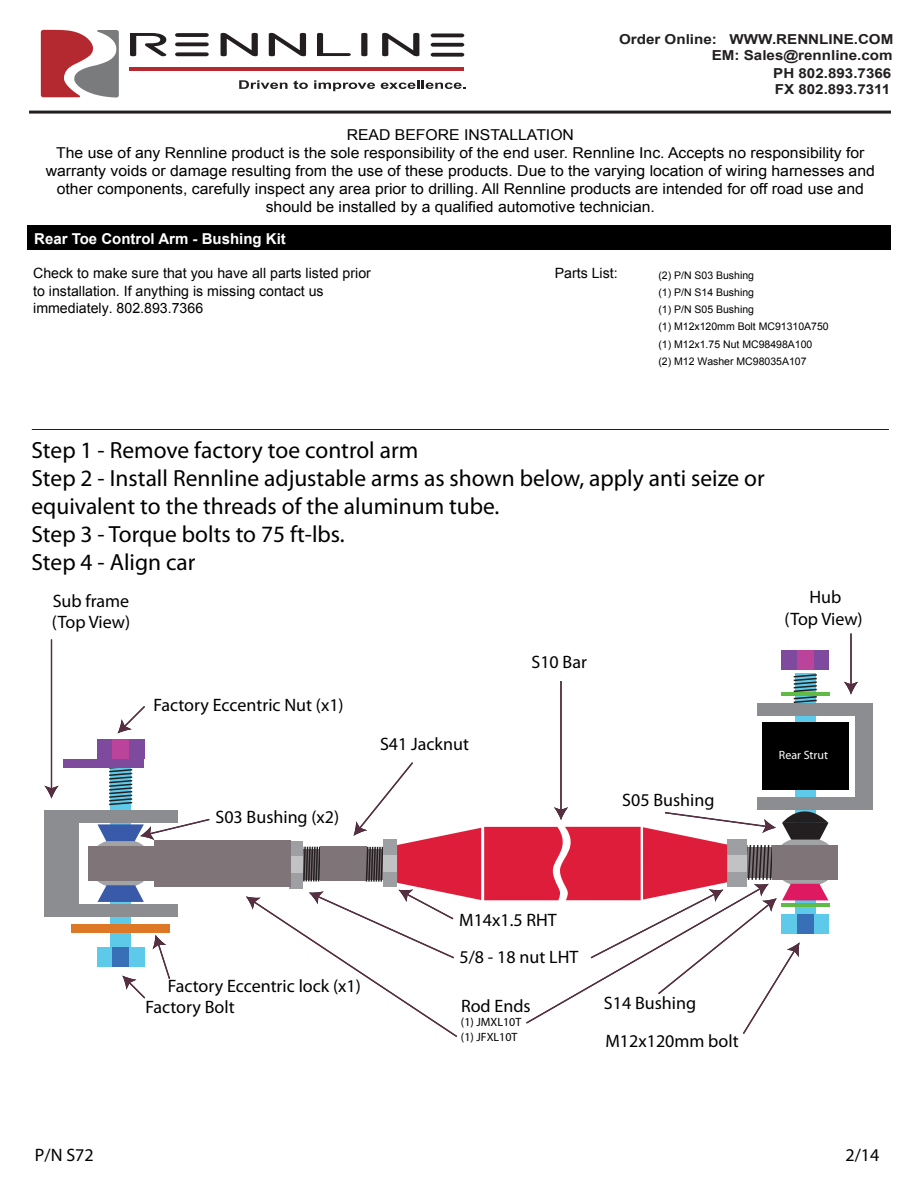
<style>
.page{position:relative;width:918px;height:1188px;background:#fff}
.page>*{position:absolute;margin:0;border:0;box-sizing:border-box;transform-origin:0 0}
.t1{font:23.4px/28px "Myriad Pro";color:#000}
.t2{font:18px/21.6px "Myriad Pro";color:#000}
.t3{font:18px "Myriad";color:#000}
.t4{font:15px/18px "Arial";color:#000;text-align:center;scale:1.05 1}
.t5{font:700 15px "Arial";color:#fff}
.t6{font:14.1px/17.1px "Arial";color:#000}
.t7{font:700 13.8px "Arial";color:#231f20;scale:1.1 1}
.t8{font:12px/14.4px "Myriad Pro";color:#000}
.t9{font:12px "Myriad Pro";color:#fff}
.t10{font:10.5px/17.1px "Arial";color:#000}
</style>
<div class="page">
<div style="left:795px;top:673px;width:20px;height:244px;background:#5dcae9"></div>
<div style="left:781px;top:914px;width:48px;height:20px;background:#5dcae9"></div>
<hr style="left:781px;top:903px;width:48px;height:4px;background:#60bb46">
<div style="left:781px;top:650px;width:48px;height:20px;background:#7d4a9d"></div>
<div style="left:797px;top:650px;width:16px;height:20px;background:#bb4399"></div>
<div style="left:111px;top:768px;width:20px;height:182px;background:#5dcae9"></div>
<div style="left:93px;top:858px;width:55px;height:30px;background:#a1a3a5;border-radius:50%"></div>
<div style="left:93px;top:839px;width:55px;height:30px;background:#a1a3a5;border-radius:50%"></div>
<div style="left:27px;top:225px;width:864px;height:25px;background:#000"></div>
<hr style="left:130px;top:67px;width:334px;height:4px;background:#b4292f">
<svg style="left:239px;top:80px;width:69px;height:9px"></svg>
<svg style="left:314px;top:80px;width:61px;height:11px"></svg>
<svg style="left:381px;top:80px;width:85px;height:9px"></svg>
<svg style="left:130px;top:33px;width:334px;height:24px"></svg>
<svg style="left:41px;top:30px;width:78px;height:68px"></svg>
<hr style="left:29px;top:111px;width:862px;height:3px;background:#231f20">
<div style="left:88px;top:846px;width:65px;height:35px;background:#7f7578"></div>
<svg style="left:98px;top:885px;width:46px;height:17px"></svg>
<div style="left:64px;top:904px;width:113px;height:13px;background:#8b8d90"></div>
<div style="left:64px;top:810px;width:113px;height:13px;background:#8b8d90"></div>
<div style="left:44px;top:810px;width:34px;height:106px;background:#8b8d90"></div>
<div style="left:778px;top:857px;width:55px;height:30px;background:#7f7578;border-radius:50%"></div>
<div style="left:778px;top:837px;width:55px;height:30px;background:#cccdce;border-radius:50%"></div>
<div style="left:773px;top:845px;width:65px;height:34px;background:#7f7578"></div>
<div style="left:71px;top:924px;width:99px;height:9px;background:#dd7926"></div>
<div style="left:97px;top:947px;width:48px;height:19px;background:#5dcae9"></div>
<div style="left:113px;top:947px;width:16px;height:19px;background:#3870b7"></div>
<svg style="left:109px;top:768px;width:24px;height:38px"></svg>
<div style="left:97px;top:740px;width:48px;height:19px;background:#7d4a9d"></div>
<div style="left:113px;top:740px;width:16px;height:19px;background:#bb4399"></div>
<svg style="left:793px;top:673px;width:24px;height:30px"></svg>
<svg style="left:118px;top:706px;width:27px;height:27px"></svg>
<svg style="left:153px;top:935px;width:18px;height:44px"></svg>
<svg style="left:122px;top:976px;width:24px;height:23px"></svg>
<hr style="left:51px;top:640px;width:1px;height:150px;background:#582e42">
<svg style="left:44px;top:786px;width:15px;height:13px"></svg>
<hr style="left:850px;top:634px;width:2px;height:52px;background:#582e42">
<svg style="left:844px;top:682px;width:14px;height:13px"></svg>
<hr style="left:560px;top:681px;width:2px;height:130px;background:#582e42">
<svg style="left:98px;top:818px;width:113px;height:23px"></svg>
<div style="left:757px;top:703px;width:113px;height:13px;background:#8b8d90"></div>
<div style="left:757px;top:797px;width:113px;height:13px;background:#8b8d90"></div>
<div style="left:856px;top:703px;width:17px;height:107px;background:#8b8d90"></div>
<div style="left:762px;top:722px;width:87px;height:68px;background:#000"></div>
<div style="left:154px;top:841px;width:137px;height:46px;background:#7f7578"></div>
<svg style="left:246px;top:761px;width:582px;height:276px"></svg>
<div style="left:63px;top:759px;width:81px;height:9px;background:#7d4a9d"></div>
<hr style="left:781px;top:692px;width:48px;height:4px;background:#60bb46">
<p class="t7" style="left:619px;top:30px;width:251px">Order Online: WWW.RENNLINE.COM</p>
<p class="t7" style="left:712px;top:46px;width:166px">EM: Sales@rennline.com</p>
<p class="t7" style="left:773px;top:64px;width:109px">PH 802.893.7366</p>
<p class="t7" style="left:775px;top:79px;width:107px">FX 802.893.7311</p>
<p class="t4" style="left:46px;top:126px;width:791px">READ BEFORE INSTALLATION<br>The use of any Rennline product is the sole responsibility of the end user. Rennline Inc. Accepts no responsibility for warranty voids or damage resulting from the use of these products. Due to the varying location of wiring harnesses and other components, carefully inspect any area prior to drilling. All Rennline products are intended for off road use and should be installed by a qualified automotive technician.</p>
<p class="t5" style="left:34px;top:229px;width:253px">Rear Toe Control Arm - Bushing Kit</p>
<p class="t6" style="left:33px;top:265px;width:339px">Check to make sure that you have all parts listed prior to installation. If anything is missing contact us immediately. 802.893.7366</p>
<p class="t6" style="left:555px;top:265px;width:64px">Parts List:</p>
<p class="t10" style="left:658px;top:267px;width:172px">(2) P/N S03 Bushing<br>(1) P/N S14 Bushing<br>(1) P/N S05 Bushing<br>(1) M12x120mm Bolt MC91310A750 (1) M12x1.75 Nut MC98498A100<br>(2) M12 Washer MC98035A107</p>
<h1 class="t1" style="left:32px;top:435px;width:735px">Step 1 - Remove factory toe control arm<br>Step 2 - Install Rennline adjustable arms as shown below, apply anti seize or equivalent to the threads of the aluminum tube.<br>Step 3 - Torque bolts to 75 ft-lbs.<br>Step 4 - Align car</h1>
<p class="t2" style="left:52px;top:589px;width:80px">Sub frame (Top View)</p>
<p class="t2" style="left:784px;top:586px;width:80px;text-align:center">Hub<br>(Top View)</p>
<p class="t2" style="left:153px;top:694px;width:192px">Factory Eccentric Nut (x1)</p>
<p class="t2" style="left:216px;top:806px;width:125px">S03 Bushing (x2)</p>
<p class="t2" style="left:380px;top:733px;width:91px">S41 Jacknut</p>
<p class="t2" style="left:532px;top:651px;width:57px">S10 Bar</p>
<p class="t2" style="left:622px;top:789px;width:94px">S05 Bushing</p>
<p class="t2" style="left:146px;top:974px;width:217px;text-indent:22px">Factory Eccentric lock (x1)<br>Factory Bolt</p>
<p class="t2" style="left:459px;top:908px;width:99px">M14x1.5 RHT</p>
<p class="t2" style="left:460px;top:946px;width:120px">5/8 - 18 nut LHT</p>
<p class="t2" style="left:461px;top:995px;width:71px">Rod Ends</p>
<p class="t8" style="left:461px;top:1015px;width:62px">(1) JMXL10T (1) JFXL10T</p>
<p class="t2" style="left:604px;top:992px;width:94px">S14 Bushing</p>
<p class="t2" style="left:606px;top:1030px;width:135px">M12x120mm bolt</p>
<p class="t9" style="left:779px;top:748px;width:51px">Rear Strut</p>
<p class="t3" style="left:35px;top:1146px;width:60px">P/N S72</p>
<p class="t3" style="left:845px;top:1146px;width:35px">2/14</p>
</div>
